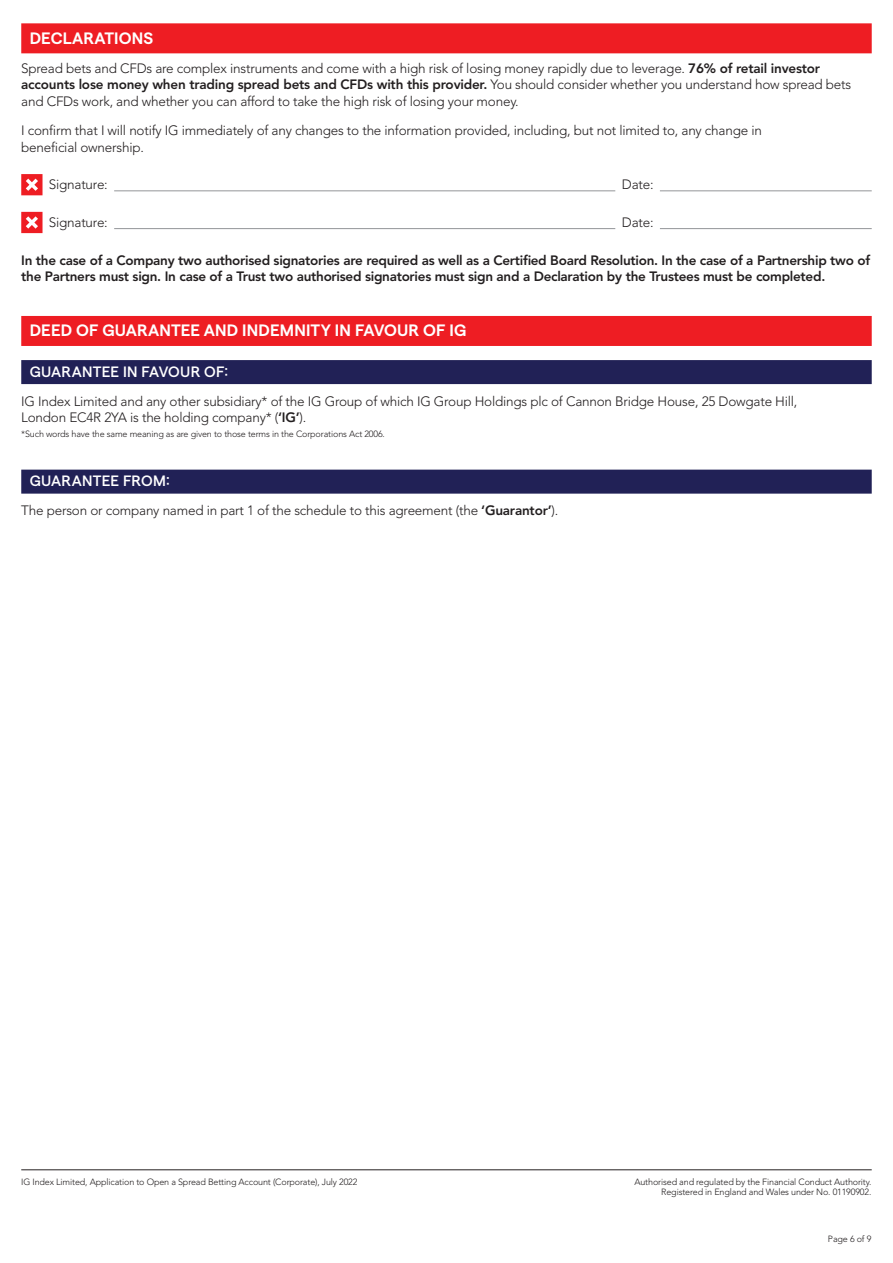
<style>
.page{position:relative;width:893px;height:1263px;background:#fff}
.page>*{position:absolute;margin:0;border:0;box-sizing:border-box;transform-origin:0 0}
.t1{font:600 16.5px "Matter SQ";letter-spacing:.01em;color:#fff}
.t2{font:500 15px "Matter SQ";letter-spacing:.015em;color:#fff}
.t3{font:300 13.5px/16.5px "Avenir LT Std";letter-spacing:-.015em;color:#231f20}
.t4{font:800 13.5px/16.5px "Avenir LT Std";letter-spacing:-.02em;color:#231f20}
.t5{font:300 9px/10.5px "Avenir LT Std";letter-spacing:-.015em;color:#231f20;text-align:right}
.s1{font-weight:800}
</style>
<div class="page">
<hr style="left:21px;top:1169px;width:851px;height:1px;background:#231f20">
<div style="left:21px;top:23px;width:851px;height:30px;background:#ee1d23"></div>
<hr style="left:114px;top:191px;width:501px;height:1px;background:#939598">
<hr style="left:660px;top:191px;width:212px;height:1px;background:#939598">
<hr style="left:114px;top:228px;width:501px;height:1px;background:#939598">
<hr style="left:660px;top:228px;width:212px;height:1px;background:#939598">
<div style="left:21px;top:316px;width:851px;height:30px;background:#ee1d23"></div>
<div style="left:21px;top:360px;width:851px;height:24px;background:#212156"></div>
<div style="left:21px;top:470px;width:851px;height:24px;background:#212156"></div>
<svg style="left:21px;top:174px;width:22px;height:21px"></svg>
<svg style="left:21px;top:212px;width:22px;height:21px"></svg>
<p class="t1" style="left:30px;top:26px;width:125px">DECLARATIONS</p>
<p class="t3" style="left:21px;top:60px;width:831px">Spread bets and CFDs are complex instruments and come with a high risk of losing money rapidly due to leverage. <span class="s1">76% of retail investor accounts lose money when trading spread bets and CFDs with this provider.</span> You should consider whether you understand how spread bets and CFDs work, and whether you can afford to take the high risk of losing your money.</p>
<p class="t3" style="left:21px;top:122px;width:742px">I confirm that I will notify IG immediately of any changes to the information provided, including, but not limited to, any change in beneficial ownership.</p>
<p class="t3" style="left:49px;top:176px;width:60px">Signature:</p>
<p class="t3" style="left:622px;top:176px;width:33px">Date:</p>
<p class="t3" style="left:49px;top:214px;width:60px">Signature:</p>
<p class="t3" style="left:622px;top:214px;width:33px">Date:</p>
<p class="t4" style="left:21px;top:252px;width:850px">In the case of a Company two authorised signatories are required as well as a Certified Board Resolution. In the case of a Partnership two of the Partners must sign. In case of a Trust two authorised signatories must sign and a Declaration by the Trustees must be completed.</p>
<p class="t1" style="left:30px;top:318px;width:438px">DEED OF GUARANTEE AND INDEMNITY IN FAVOUR OF IG</p>
<p class="t2" style="left:30px;top:360px;width:200px">GUARANTEE IN FAVOUR OF:</p>
<p class="t3" style="left:21px;top:393px;width:778px">IG Index Limited and any other subsidiary* of the IG Group of which IG Group Holdings plc of Cannon Bridge House, 25 Dowgate Hill,<br>London EC4R 2YA is the holding company* (<span class="s1">‘IG’</span>).</p>
<p class="t5" style="left:21px;top:429px;width:365px">*Such words have the same meaning as are given to those terms in the Corporations Act 2006.</p>
<p class="t2" style="left:30px;top:470px;width:142px">GUARANTEE FROM:</p>
<p class="t3" style="left:21px;top:503px;width:539px">The person or company named in part 1 of the schedule to this agreement (the <span class="s1">‘Guarantor’</span>).</p>
<p class="t5" style="left:21px;top:1176px;width:338px">IG Index Limited, Application to Open a Spread Betting Account (Corporate), July 2022</p>
<p class="t5" style="left:634px;top:1176px;width:238px">Authorised and regulated by the Financial Conduct Authority.<br>Registered in England and Wales under No. 01190902.</p>
<p class="t5" style="left:828px;top:1233px;width:45px">Page 6 of 9</p>
</div>
